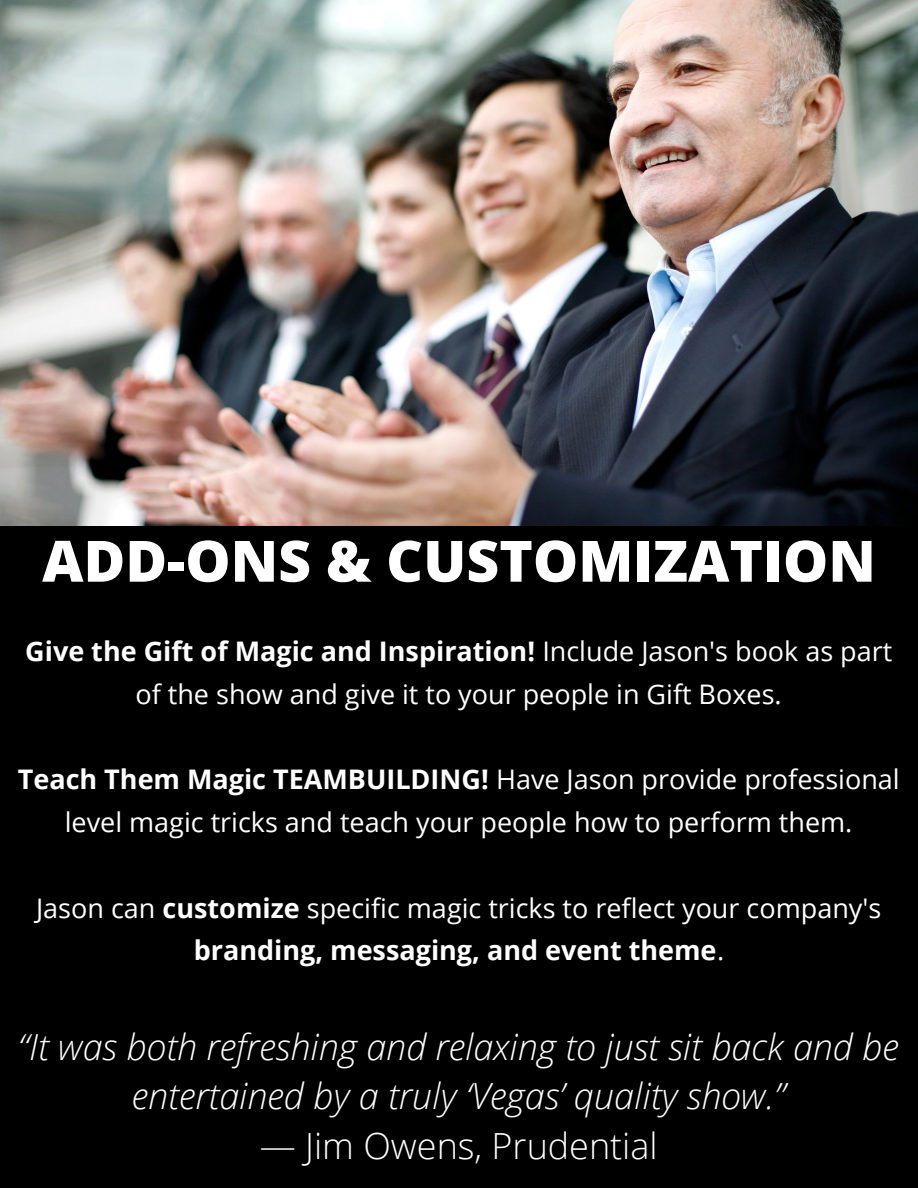
<style>
.page{position:relative;width:918px;height:1188px;background:#000}
.page>*{position:absolute;margin:0;border:0;box-sizing:border-box;transform-origin:0 0}
.t1{font:800 57px "Open Sans";color:#fff}
.t2{font:italic 300 36px/49.5px "Open Sans";color:#fff;text-align:center}
.t3{font:300 36px "Open Sans";color:#fff}
.t4{font:27px/42.8px "Open Sans";color:#fff;text-align:center}
.s1{font-weight:700}
</style>
<div class="page">
<img style="left:0;top:0;width:918px;height:525px">
<p class="t1" style="left:42px;top:521px;width:835px">ADD-ONS &amp; CUSTOMIZATION</p>
<p class="t4" style="left:25px;top:629px;width:869px"><span class="s1">Give the Gift of Magic and Inspiration!</span> Include Jason's book as part of the show and give it to your people in Gift Boxes.</p>
<p class="t4" style="left:18px;top:758px;width:883px"><span class="s1">Teach Them Magic TEAMBUILDING!</span> Have Jason provide professional level magic tricks and teach your people how to perform them.</p>
<p class="t4" style="left:36px;top:886px;width:847px">Jason can <span class="s1">customize</span> specific magic tricks to reflect your company's <span class="s1">branding, messaging, and event theme</span>.</p>
<p class="t2" style="left:18px;top:1021px;width:882px">“It was both refreshing and relaxing to just sit back and be entertained by a truly ‘Vegas’ quality show.”</p>
<p class="t3" style="left:260px;top:1121px;width:399px">— Jim Owens, Prudential</p>
</div>
